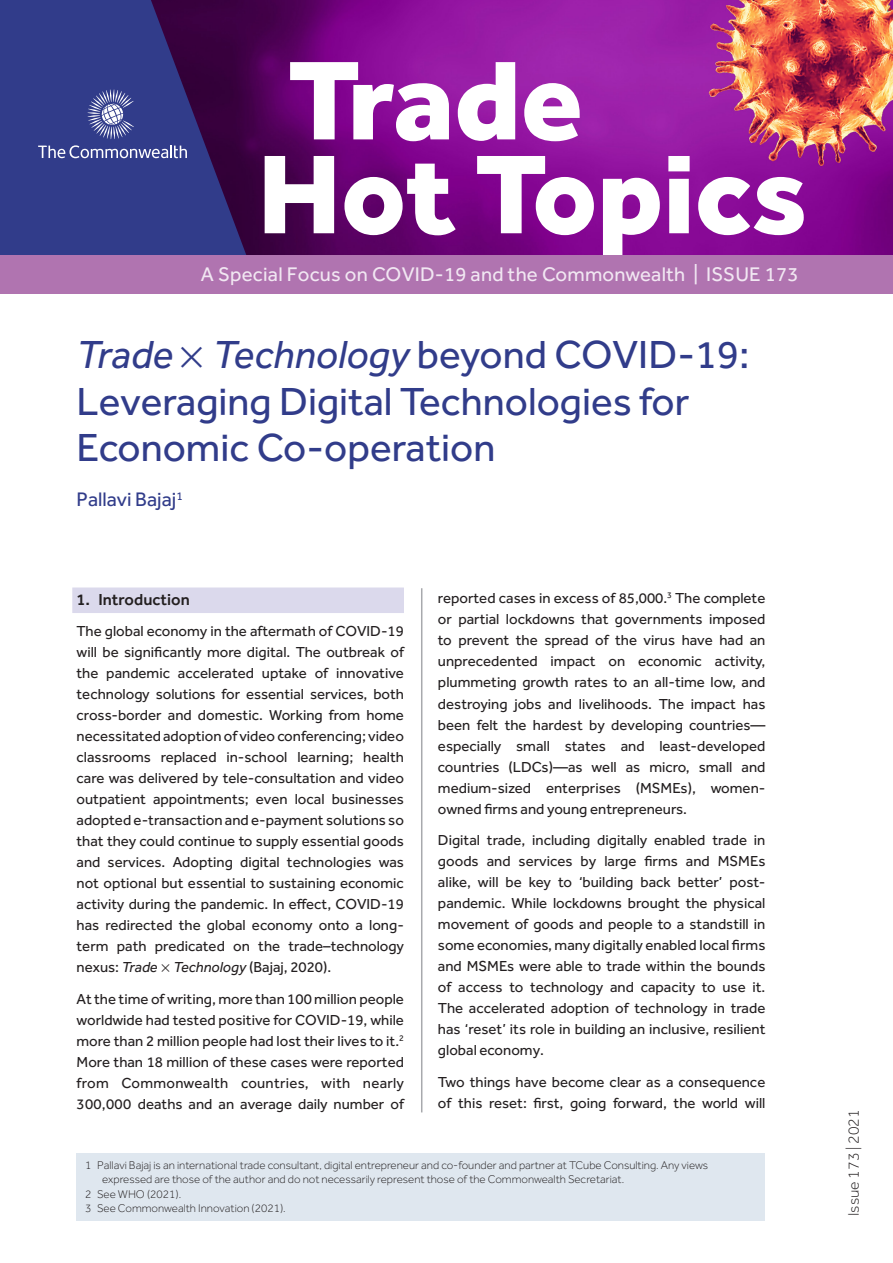
<style>
.page{position:relative;width:893px;height:1263px;background:#fff}
.page>*{position:absolute;margin:0;border:0;box-sizing:border-box;transform-origin:0 0}
.t1{font:800 115.8px/93.9px "Effra";color:#fff}
.CT{font:40.5px/46.5px "Effra";color:#313c8a}
.t2{font:20.4px "Effra";letter-spacing:.01em;color:#f1e7f2}
.CA{font:20.25px "Effra";color:#313c8a}
._1{font:500 16.5px "Effra";color:#231f20}
.t3{font:300 15.75px "Effra";color:#231f20}
.T1{font:15px/21px "Effra";color:#231f20;text-align:justify}
.FN{font:300 11.55px/14.2px "Effra";color:#231f20}
.s1{font-style:italic}
</style>
<div class="page">
<hr style="left:421px;top:588px;width:1px;height:524px;background:#a8a9ad">
<img style="left:246px;top:0;width:647px;height:255px">
<svg style="left:0;top:0;width:246px;height:255px;background:#322f7a"></svg>
<svg style="left:38px;top:145px;width:149px;height:13px"></svg>
<svg style="left:88px;top:89px;width:46px;height:50px;background:#6870a9"></svg>
<div style="left:72px;top:587px;width:332px;height:26px;background:#dbd9ec"></div>
<div style="left:77px;top:1153px;width:688px;height:67px;background:#dfe7ef"></div>
<div style="left:0;top:255px;width:893px;height:38px;background:#b074b0"></div>
<h1 class="t1" style="left:258px;top:51px;width:552px">Trade<br>Hot Topics</h1>
<p class="t2" style="left:201px;top:263px;width:599px">A Special Focus on COVID-19 and the Commonwealth | ISSUE 173</p>
<p class="CT" style="left:77px;top:331px;width:675px"><span class="s1">Trade Technology</span> beyond COVID-19:<br>Leveraging Digital Technologies for<br>Economic Co-operation</p>
<p class="CA" style="left:77px;top:488px;width:108px">Pallavi Bajaj<sup>1</sup></p>
<p class="_1" style="left:77px;top:589px;width:115px">1. Introduction</p>
<p class="T1" style="left:77px;top:620px;width:329px">The global economy in the aftermath of COVID-19 will be significantly more digital. The outbreak of the pandemic accelerated uptake of innovative technology solutions for essential services, both cross-border and domestic. Working from home necessitated adoption of video conferencing; video classrooms replaced in-school learning; health care was delivered by tele-consultation and video outpatient appointments; even local businesses adopted e-transaction and e-payment solutions so that they could continue to supply essential goods and services. Adopting digital technologies was not optional but essential to sustaining economic activity during the pandemic. In effect, COVID-19 has redirected the global economy onto a long&shy;term path predicated on the trade–technology nexus: <span class="s1">Trade Technology</span> (Bajaj, 2020).</p>
<p class="T1" style="left:77px;top:988px;width:329px">At the time of writing, more than 100 million people worldwide had tested positive for COVID-19, while more than 2 million people had lost their lives to it.<sup>2<br></sup>More than 18 million of these cases were reported from Commonwealth countries, with nearly 300,000 deaths and an average daily number of</p>
<p class="T1" style="left:438px;top:588px;width:329px">reported cases in excess of 85,000.<sup>3</sup> The complete or partial lockdowns that governments imposed to prevent the spread of the virus have had an unprecedented impact on economic activity, plummeting growth rates to an all-time low, and destroying jobs and livelihoods. The impact has been felt the hardest by developing countries— especially small states and least-developed countries (LDCs)—as well as micro, small and medium-sized enterprises (MSMEs), women&shy;owned firms and young entrepreneurs.</p>
<p class="T1" style="left:438px;top:829px;width:329px">Digital trade, including digitally enabled trade in goods and services by large firms and MSMEs alike, will be key to ‘building back better’ post&shy;pandemic. While lockdowns brought the physical movement of goods and people to a standstill in some economies, many digitally enabled local firms and MSMEs were able to trade within the bounds of access to technology and capacity to use it.<br>The accelerated adoption of technology in trade has ‘reset’ its role in building an inclusive, resilient global economy.</p>
<p class="T1" style="left:438px;top:1071px;width:329px">Two things have become clear as a consequence of this reset: first, going forward, the world will</p>
<p class="FN" style="left:102px;top:1158px;width:607px;text-indent:-17px">1 Pallavi Bajaj is an international trade consultant, digital entrepreneur and co-founder and partner at TCube Consulting. Any views expressed are those of the author and do not necessarily represent those of the Commonwealth Secretariat.</p>
<p class="FN" style="left:85px;top:1187px;width:98px">2 See WHO (2021).</p>
<p class="FN" style="left:85px;top:1201px;width:202px">3 See Commonwealth Innovation (2021).</p>
<p class="t3" style="left:845px;top:1216px;width:108px;rotate:-90deg">Issue 173 | 2021</p>
</div>
